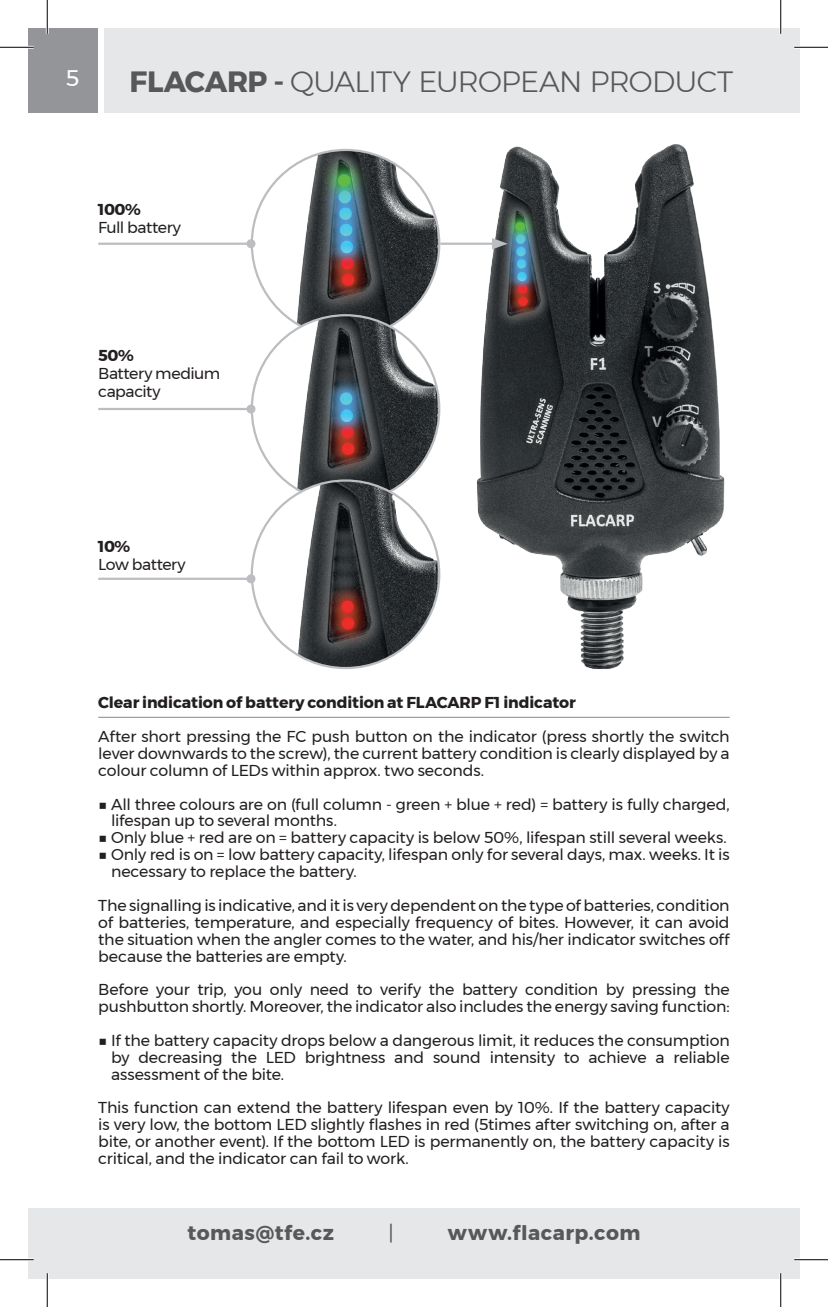
<style>
.page{position:relative;width:828px;height:1307px;background:#fff}
.page>*{position:absolute;margin:0;border:0;box-sizing:border-box;transform-origin:0 0}
.t1{font:300 29.25px "Montserrat";letter-spacing:-.025em;color:#57585a}
.t2{font:22.5px "Montserrat";color:#fff}
.t3{font:700 20.25px "Montserrat";letter-spacing:.03em;color:#57585a}
.t4{font:20.25px "Montserrat";color:#57585a}
.t5{font:15.75px/16.9px "Montserrat";letter-spacing:-.01em;color:#231f20;text-align:justify}
.t6{font:700 15.75px "Montserrat";letter-spacing:-.005em;color:#231f20}
.t7{font:15.75px "Montserrat";letter-spacing:-.035em;color:#231f20}
.t8{font:15.75px "Montserrat";letter-spacing:-.03em;color:#231f20}
.s1{font-weight:700}
</style>
<div class="page">
<img style="left:476px;top:144px;width:249px;height:525px">
<img style="left:252px;top:150px;width:187px;height:187px;border-radius:94px">
<img style="left:252px;top:315px;width:187px;height:187px;border-radius:94px">
<img style="left:252px;top:480px;width:187px;height:188px;border-radius:94px">
<hr style="left:98px;top:716px;width:632px;height:2px;background:#939598">
<hr style="left:440px;top:242px;width:55px;height:3px;background:#bcbdc0">
<svg style="left:492px;top:238px;width:16px;height:11px"></svg>
<hr style="left:98px;top:242px;width:153px;height:3px;background:#bcbdc0">
<div style="left:246px;top:239px;width:9px;height:9px;background:#bcbdc0;border-radius:50%"></div>
<hr style="left:98px;top:408px;width:153px;height:2px;background:#bcbdc0">
<div style="left:246px;top:404px;width:9px;height:9px;background:#bcbdc0;border-radius:50%"></div>
<hr style="left:98px;top:577px;width:153px;height:3px;background:#bcbdc0">
<div style="left:246px;top:574px;width:9px;height:9px;background:#bcbdc0;border-radius:50%"></div>
<div style="left:28px;top:28px;width:69px;height:84px;background:#939598"></div>
<div style="left:28px;top:1208px;width:772px;height:70px;background:#e6e7e9"></div>
<div style="left:104px;top:28px;width:696px;height:84px;background:#e6e7e9"></div>
<hr style="left:0;top:46px;width:34px;height:3px;background:#fff">
<hr style="left:794px;top:46px;width:34px;height:3px;background:#fff">
<hr style="left:0;top:1258px;width:34px;height:2px;background:#fff">
<hr style="left:794px;top:1258px;width:34px;height:2px;background:#fff">
<hr style="left:46px;top:0;width:3px;height:34px;background:#fff">
<hr style="left:46px;top:1273px;width:3px;height:33px;background:#fff">
<hr style="left:779px;top:0;width:3px;height:34px;background:#fff">
<hr style="left:779px;top:1273px;width:3px;height:33px;background:#fff">
<hr style="left:0;top:47px;width:34px;height:1px;background:#000">
<hr style="left:794px;top:47px;width:34px;height:1px;background:#000">
<hr style="left:0;top:1259px;width:34px;height:1px;background:#000">
<hr style="left:794px;top:1259px;width:34px;height:1px;background:#000">
<hr style="left:47px;top:0;width:1px;height:34px;background:#000">
<hr style="left:47px;top:1273px;width:1px;height:33px;background:#000">
<hr style="left:780px;top:0;width:1px;height:34px;background:#000">
<hr style="left:780px;top:1273px;width:1px;height:33px;background:#000">
<h2 class="t2" style="left:65px;top:61px;width:15px">5</h2>
<h1 class="t1" style="left:130px;top:60px;width:605px"><span class="s1">FLACARP -</span> QUALITY EUROPEAN PRODUCT</h1>
<p class="t6" style="left:98px;top:197px;width:44px">100%</p>
<p class="t7" style="left:98px;top:216px;width:84px">Full battery</p>
<p class="t6" style="left:98px;top:343px;width:37px">50%</p>
<p class="t5" style="left:98px;top:364px;width:123px;line-height:18px">Battery medium capacity</p>
<p class="t6" style="left:98px;top:533px;width:33px">10%</p>
<p class="t8" style="left:98px;top:552px;width:89px">Low battery</p>
<p class="t6" style="left:98px;top:690px;width:479px">Clear indication of battery condition at FLACARP F1 indicator</p>
<p class="t5" style="left:98px;top:728px;width:633px">After short pressing the FC push button on the indicator (press shortly the switch lever downwards to the screw), the current battery condition is clearly displayed by a colour column of LEDs within approx. two seconds.</p>
<p class="t5" style="left:111px;top:795px;width:620px;text-indent:-13px">■ All three colours are on (full column - green + blue + red) = battery is fully charged, lifespan up to several months.</p>
<p class="t5" style="left:98px;top:829px;width:630px">■ Only blue + red are on = battery capacity is below 50%, lifespan still several weeks.</p>
<p class="t5" style="left:111px;top:846px;width:620px;text-indent:-13px">■ Only red is on = low battery capacity, lifespan only for several days, max. weeks. It is necessary to replace the battery.</p>
<p class="t5" style="left:98px;top:896px;width:633px">The signalling is indicative, and it is very dependent on the type of batteries, condition of batteries, temperature, and especially frequency of bites. However, it can avoid the situation when the angler comes to the water, and his/her indicator switches off because the batteries are empty.</p>
<p class="t5" style="left:98px;top:981px;width:633px">Before your trip, you only need to verify the battery condition by pressing the pushbutton shortly. Moreover, the indicator also includes the energy saving function:</p>
<p class="t5" style="left:111px;top:1031px;width:620px;text-indent:-13px">■ If the battery capacity drops below a dangerous limit, it reduces the consumption by decreasing the LED brightness and sound intensity to achieve a reliable assessment of the bite.</p>
<p class="t5" style="left:98px;top:1099px;width:633px">This function can extend the battery lifespan even by 10%. If the battery capacity is very low, the bottom LED slightly flashes in red (5times after switching on, after a bite, or another event). If the bottom LED is permanently on, the battery capacity is critical, and the indicator can fail to work.</p>
<p class="t3" style="left:187px;top:1216px;width:148px">tomas@tfe.cz</p>
<p class="t4" style="left:388px;top:1217px;width:7px">|</p>
<p class="t3" style="left:448px;top:1216px;width:194px">www.flacarp.com</p>
</div>
